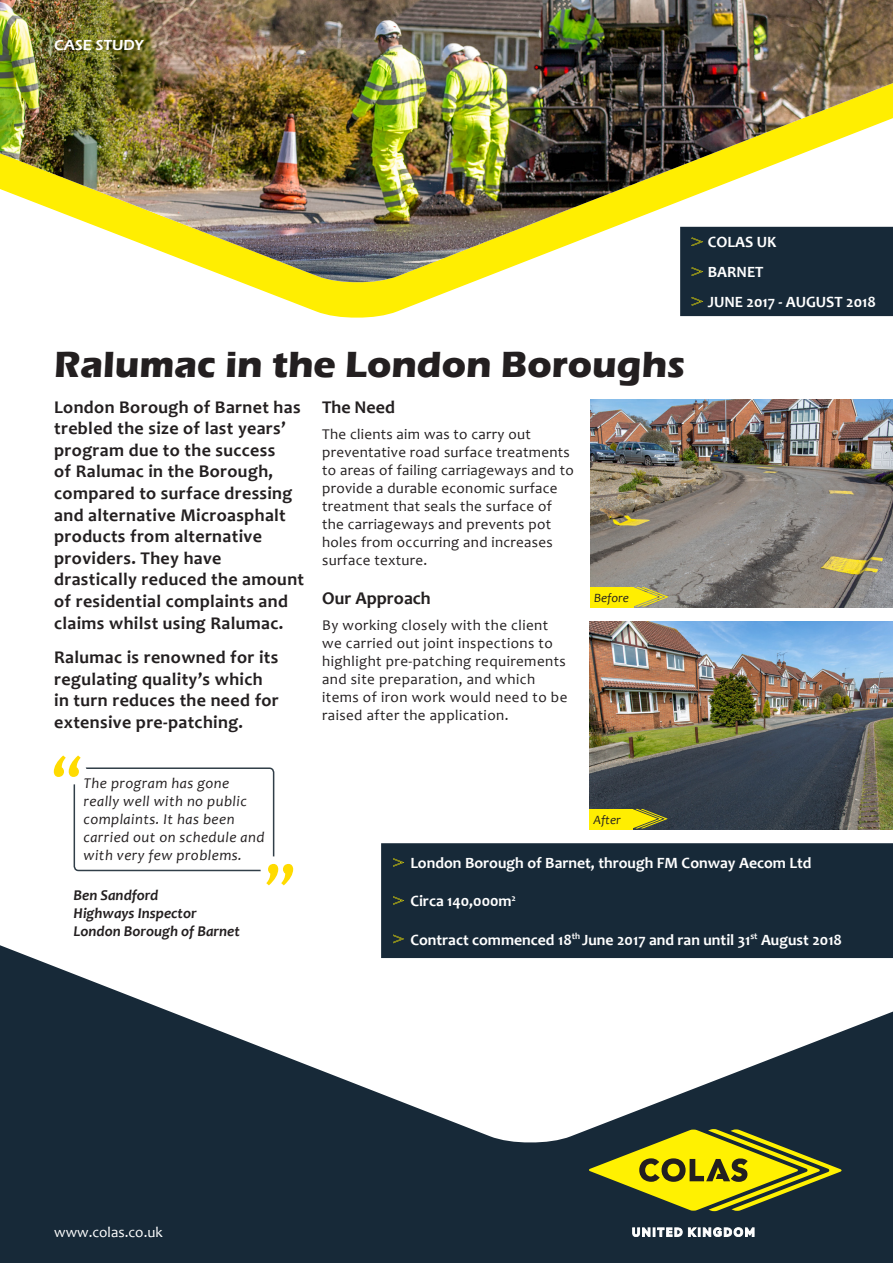
<style>
.page{position:relative;width:893px;height:1263px;background:#fff}
.page>*{position:absolute;margin:0;border:0;box-sizing:border-box;transform-origin:0 0}
.Intro_text_body{font:700 60px "Candara";color:#ffdb00}
.t1{font:700 37.5px "Eras ITC";color:#231f20}
.Intro_text_body-2{font:700 18px/21.6px "Candara";letter-spacing:.02em;color:#231f20}
.Subtitle{font:700 18px "Candara";color:#231f20}
.Table_text{font:700 15.75px "Candara";color:#fff}
.Text_body{font:15px/18px "Candara";letter-spacing:.02em;color:#231f20}
.t2{font:italic 15px/18px "Candara";letter-spacing:.03em;color:#231f20}
.t3{font:italic 700 15px/18px "Candara";color:#231f20}
.t4{font:15px "Candara";color:#fff}
.t5{font:600 15px "Eras ITC";color:#fff}
.t6{font:italic 12.75px "Candara";color:#231f20}
</style>
<div class="page">
<svg style="left:240px;top:282px;width:653px;height:36px"></svg>
<img style="left:0;top:0;width:893px;height:282px">
<div style="left:680px;top:227px;width:213px;height:89px;background:#172938"></div>
<svg style="left:0;top:945px;width:893px;height:318px;fill:#172938"></svg>
<div style="left:381px;top:843px;width:512px;height:115px;background:#172938"></div>
<svg style="left:393px;top:858px;width:11px;height:9px"></svg>
<svg style="left:393px;top:896px;width:11px;height:9px"></svg>
<svg style="left:393px;top:934px;width:11px;height:9px"></svg>
<img style="left:590px;top:399px;width:303px;height:208px">
<svg style="left:590px;top:587px;width:78px;height:20px;background:#e6d91f"></svg>
<img style="left:589px;top:621px;width:304px;height:208px">
<svg style="left:589px;top:809px;width:78px;height:20px;background:#d2c610"></svg>
<svg style="left:589px;top:1129px;width:252px;height:82px;background:#80831d"></svg>
<svg style="left:632px;top:1227px;width:122px;height:9px"></svg>
<div style="left:74px;top:767px;width:200px;height:104px;border:2px solid #313e48;border-radius:4px"></div>
<svg style="left:73px;top:767px;width:29px;height:30px"></svg>
<svg style="left:245px;top:844px;width:30px;height:28px"></svg>
<p class="t5" style="left:54px;top:37px;width:91px">CASE STUDY</p>
<p class="t1" style="left:54px;top:343px;width:633px">Ralumac in the London Boroughs</p>
<p class="Intro_text_body-2" style="left:54px;top:396px;width:251px">London Borough of Barnet has trebled the size of last years’ program due to the success<br>of Ralumac in the Borough, compared to surface dressing and alternative Microasphalt products from alternative providers. They have drastically reduced the amount of residential complaints and claims whilst using Ralumac.</p>
<p class="Intro_text_body-2" style="left:54px;top:646px;width:226px">Ralumac is renowned for its regulating quality’s which in turn reduces the need for extensive pre-patching.</p>
<p class="Subtitle" style="left:322px;top:395px;width:74px">The Need</p>
<p class="Text_body" style="left:322px;top:425px;width:253px">The clients aim was to carry out preventative road surface treatments to areas of failing carriageways and to provide a durable economic surface treatment that seals the surface of the carriageways and prevents pot holes from occurring and increases surface texture.</p>
<p class="Subtitle" style="left:322px;top:586px;width:110px">Our Approach</p>
<p class="Text_body" style="left:322px;top:616px;width:247px">By working closely with the client we carried out joint inspections to highlight pre-patching requirements and site preparation, and which items of iron work would need to be raised after the application.</p>
<p class="t6" style="left:594px;top:590px;width:36px">Before</p>
<p class="Table_text" style="left:708px;top:232px;width:70px">COLAS UK</p>
<p class="Table_text" style="left:708px;top:262px;width:57px">BARNET</p>
<p class="Table_text" style="left:708px;top:292px;width:170px">JUNE 2017 - AUGUST 2018</p>
<p class="Intro_text_body" style="left:52px;top:740px;width:32px">“</p>
<p class="t2" style="left:84px;top:774px;width:182px">The program has gone really well with no public complaints. It has been carried out on schedule and with very few problems.</p>
<p class="Intro_text_body" style="left:265px;top:849px;width:32px">”</p>
<p class="t3" style="left:74px;top:886px;width:125px">Ben Sandford<br>Highways Inspector</p>
<p class="t3" style="left:74px;top:922px;width:168px">London Borough of Barnet</p>
<p class="t4" style="left:54px;top:1222px;width:110px">www.colas.co.uk</p>
<p class="t6" style="left:593px;top:812px;width:29px">After</p>
<p class="Table_text" style="left:410px;top:853px;width:403px">London Borough of Barnet, through FM Conway Aecom Ltd</p>
<p class="Table_text" style="left:410px;top:891px;width:107px">Circa 140,000m<sup>2</sup></p>
<p class="Table_text" style="left:410px;top:930px;width:433px">Contract commenced 18<sup>th</sup> June 2017 and ran until 31<sup>st</sup> August 2018</p>
</div>
